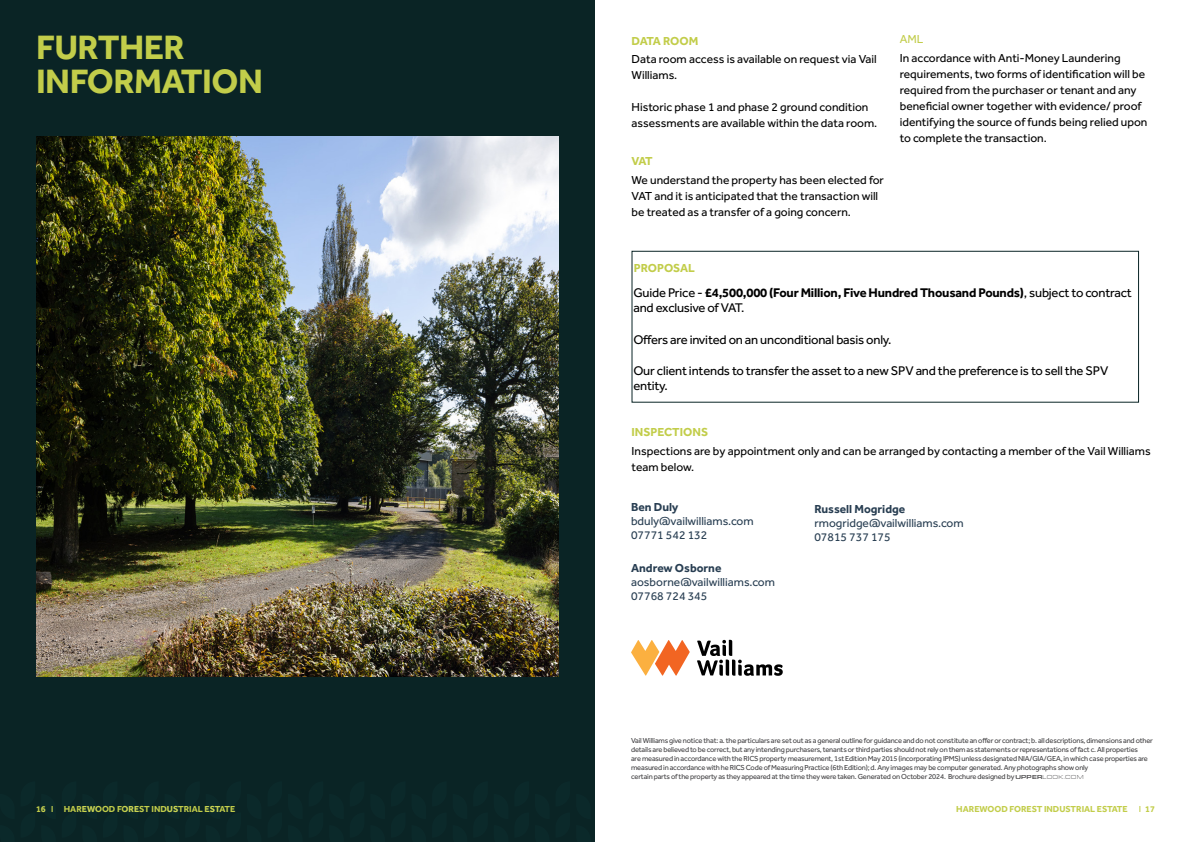
<style>
.page{position:relative;width:1191px;height:842px;background:#fff}
.page>*{position:absolute;margin:0;border:0;box-sizing:border-box;transform-origin:0 0}
.t1{font:700 35px/34px "Effra";letter-spacing:-.015em;color:#c2cd4a}
.t2{font:13px/15.6px "Effra";letter-spacing:-.015em;color:#000}
.t3{font:700 13px/15.6px "Effra";letter-spacing:-.015em;color:#000}
.t4{font:12px/16px "Effra";color:#000}
.t5{font:12px/14px "Effra";color:#283e52}
.t6{font:700 12px "Effra";color:#283e52}
.t7{font:700 12px "Effra";color:#c2cd4a}
.t8{font:700 12px "Effra";letter-spacing:-.02em;color:#c2cd4a}
.t9{font:12px "Effra";color:#c2cd4a}
.t10{font:700 9px "Effra";color:#c2cd4a}
.t11{font:7.5px/9px "Effra";letter-spacing:-.025em;color:#414042}
.s1{font-weight:400}
.s2{font-family:"Arian LT";font-weight:700;font-size:7px}
.s3{font-family:"Arian LT";font-weight:300;font-size:7px}
</style>
<div class="page">
<div style="left:0;top:1px;width:594px;height:841px;background:#0a2425"></div>
<img style="left:36px;top:136px;width:522px;height:541px">
<svg style="left:631px;top:640px;width:58px;height:36px"></svg>
<svg style="left:697px;top:640px;width:85px;height:36px"></svg>
<svg style="left:51px;top:806px;width:2px;height:6px"></svg>
<div style="left:631px;top:251px;width:508px;height:152px;border:1px solid #0a2425"></div>
<h1 class="t1" style="left:36px;top:30px;width:228px">FURTHER<br>INFORMATION</h1>
<h3 class="t8" style="left:631px;top:33px;width:68px">DATA ROOM</h3>
<h3 class="t4" style="left:631px;top:51px;width:247px">Data room access is available on request via Vail<br>Williams.</h3>
<h3 class="t4" style="left:631px;top:99px;width:247px">Historic phase 1 and phase 2 ground condition assessments are available within the data room.</h3>
<h3 class="t7" style="left:631px;top:154px;width:23px">VAT</h3>
<h3 class="t4" style="left:631px;top:172px;width:254px">We understand the property has been elected for<br>VAT and it is anticipated that the transaction will be treated as a transfer of a going concern.</h3>
<h3 class="t9" style="left:899px;top:31px;width:25px">AML</h3>
<p class="t4" style="left:899px;top:49px;width:249px">In accordance with Anti-Money Laundering requirements, two forms of identification will be required from the purchaser or tenant and any beneficial owner together with evidence/ proof identifying the source of funds being relied upon to complete the transaction.</p>
<h3 class="t7" style="left:634px;top:260px;width:63px">PROPOSAL</h3>
<h2 class="t3" style="left:633px;top:284px;width:500px"><span class="s1">Guide Price -</span> £4,500,000 (Four Million, Five Hundred Thousand Pounds)<span class="s1">, subject to contract and exclusive of VAT.</span></h2>
<h2 class="t2" style="left:633px;top:331px;width:259px">Offers are invited on an unconditional basis only.</h2>
<h2 class="t2" style="left:633px;top:362px;width:476px">Our client intends to transfer the asset to a new SPV and the preference is to sell the SPV entity.</h2>
<h3 class="t7" style="left:631px;top:425px;width:78px">INSPECTIONS</h3>
<h3 class="t4" style="left:631px;top:442px;width:521px">Inspections are by appointment only and can be arranged by contacting a member of the Vail Williams team below.</h3>
<h3 class="t6" style="left:631px;top:500px;width:49px">Ben Duly</h3>
<h3 class="t5" style="left:631px;top:514px;width:124px">bduly@vailwilliams.com<br>07771 542 132</h3>
<h3 class="t6" style="left:631px;top:561px;width:92px">Andrew Osborne</h3>
<h3 class="t5" style="left:631px;top:575px;width:145px">aosborne@vailwilliams.com<br>07768 724 345</h3>
<h3 class="t6" style="left:814px;top:502px;width:92px">Russell Mogridge</h3>
<h3 class="t5" style="left:814px;top:516px;width:151px">rmogridge@vailwilliams.com<br>07815 737 175</h3>
<p class="t11" style="left:631px;top:736px;width:523px">Vail Williams give notice that: a. the particulars are set out as a general outline for guidance and do not constitute an offer or contract; b. all descriptions, dimensions and other details are believed to be correct, but any intending purchasers, tenants or third parties should not rely on them as statements or representations of fact c. All properties<br>are measured in accordance with the RICS property measurement, 1st Edition May 2015 (incorporating IPMS) unless designated NIA/GIA/GEA, in which case properties are measured in accordance with he RICS Code of Measuring Practice (6th Edition); d. Any images may be computer generated. Any photographs show only<br>certain parts of the property as they appeared at the time they were taken. Generated on October 2024. Brochure designed by <span class="s2">UPPER</span><span class="s3">LOOK.COM</span></p>
<p class="t10" style="left:36px;top:803px;width:11px">16</p>
<p class="t10" style="left:64px;top:803px;width:173px">HAREWOOD FOREST INDUSTRIAL ESTATE</p>
<p class="t10" style="left:956px;top:803px;width:173px">HAREWOOD FOREST INDUSTRIAL ESTATE</p>
<p class="t10" style="left:1145px;top:803px;width:11px">17</p>
</div>
